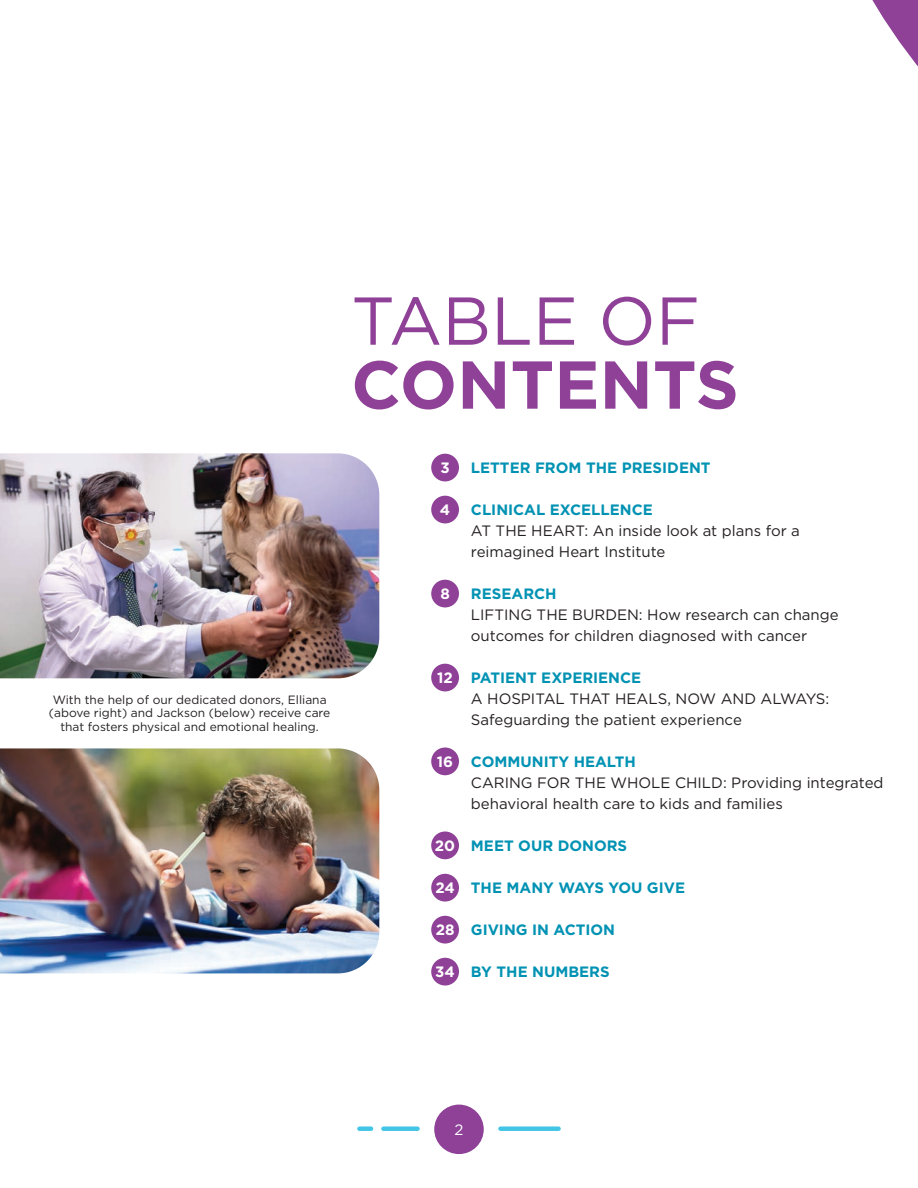
<style>
.page{position:relative;width:918px;height:1188px;background:#fff}
.page>*{position:absolute;margin:0;border:0;box-sizing:border-box;transform-origin:0 0}
.t1{font:700 67.5px "Gotham";color:#8f4198}
.t2{font:67.5px "Gotham";color:#8f4198}
.t3{font:15px/21px "Gotham";color:#231f20}
.t4{font:700 15px "Gotham";color:#0092b3}
.t5{font:700 15px "Gotham";color:#fff}
.t6{font:15px "Gotham";color:#fff}
.t7{font:12px/13.5px "Gotham";color:#231f20;text-align:center}
</style>
<div class="page">
<svg style="left:872px;top:0;width:46px;height:67px"></svg>
<div style="left:431px;top:958px;width:28px;height:28px;background:#8f4198;border-radius:50%"></div>
<div style="left:431px;top:916px;width:28px;height:28px;background:#8f4198;border-radius:50%"></div>
<div style="left:431px;top:874px;width:28px;height:28px;background:#8f4198;border-radius:50%"></div>
<div style="left:431px;top:832px;width:28px;height:27px;background:#8f4198;border-radius:50%"></div>
<div style="left:431px;top:748px;width:28px;height:27px;background:#8f4198;border-radius:50%"></div>
<div style="left:431px;top:664px;width:28px;height:27px;background:#8f4198;border-radius:50%"></div>
<div style="left:431px;top:580px;width:28px;height:27px;background:#8f4198;border-radius:50%"></div>
<div style="left:431px;top:496px;width:28px;height:27px;background:#8f4198;border-radius:50%"></div>
<div style="left:431px;top:454px;width:28px;height:27px;background:#8f4198;border-radius:50%"></div>
<div style="left:434px;top:1105px;width:50px;height:49px;background:#8f4198;border-radius:50%"></div>
<div style="left:500px;top:1126px;width:59px;height:5px;background:#43c6e6"></div>
<div style="left:359px;top:1126px;width:12px;height:5px;background:#43c6e6"></div>
<div style="left:383px;top:1126px;width:35px;height:5px;background:#43c6e6"></div>
<img style="left:0;top:453px;width:379px;height:225px">
<img style="left:0;top:748px;width:379px;height:225px">
<p class="t7" style="left:49px;top:693px;width:283px">With the help of our dedicated donors, Elliana (above right) and Jackson (below) receive care that fosters physical and emotional healing.</p>
<h1 class="t2" style="left:351px;top:278px;width:350px">TABLE OF</h1>
<h1 class="t1" style="left:351px;top:340px;width:389px">CONTENTS</h1>
<p class="t5" style="left:440px;top:457px;width:11px">3</p>
<p class="t5" style="left:440px;top:499px;width:12px">4</p>
<p class="t5" style="left:440px;top:583px;width:11px">8</p>
<p class="t5" style="left:437px;top:667px;width:17px">12</p>
<p class="t5" style="left:437px;top:751px;width:18px">16</p>
<p class="t5" style="left:435px;top:835px;width:22px">20</p>
<p class="t5" style="left:435px;top:878px;width:21px">24</p>
<p class="t5" style="left:436px;top:920px;width:20px">28</p>
<p class="t5" style="left:435px;top:962px;width:21px">34</p>
<p class="t4" style="left:471px;top:457px;width:241px">LETTER FROM THE PRESIDENT</p>
<p class="t4" style="left:471px;top:499px;width:183px">CLINICAL EXCELLENCE</p>
<p class="t3" style="left:471px;top:520px;width:331px">AT THE HEART: An inside look at plans for a reimagined Heart Institute</p>
<p class="t4" style="left:471px;top:583px;width:87px">RESEARCH</p>
<p class="t3" style="left:471px;top:604px;width:369px">LIFTING THE BURDEN: How research can change outcomes for children diagnosed with cancer</p>
<p class="t4" style="left:471px;top:667px;width:172px">PATIENT EXPERIENCE</p>
<p class="t3" style="left:471px;top:688px;width:360px">A HOSPITAL THAT HEALS, NOW AND ALWAYS:<br>Safeguarding the patient experience</p>
<p class="t4" style="left:471px;top:751px;width:166px">COMMUNITY HEALTH</p>
<p class="t3" style="left:471px;top:772px;width:414px">CARING FOR THE WHOLE CHILD: Providing integrated behavioral health care to kids and families</p>
<p class="t4" style="left:471px;top:835px;width:158px">MEET OUR DONORS</p>
<p class="t4" style="left:471px;top:877px;width:216px">THE MANY WAYS YOU GIVE</p>
<p class="t4" style="left:471px;top:919px;width:146px">GIVING IN ACTION</p>
<p class="t4" style="left:471px;top:961px;width:140px">BY THE NUMBERS</p>
<p class="t6" style="left:455px;top:1120px;width:10px">2</p>
</div>
